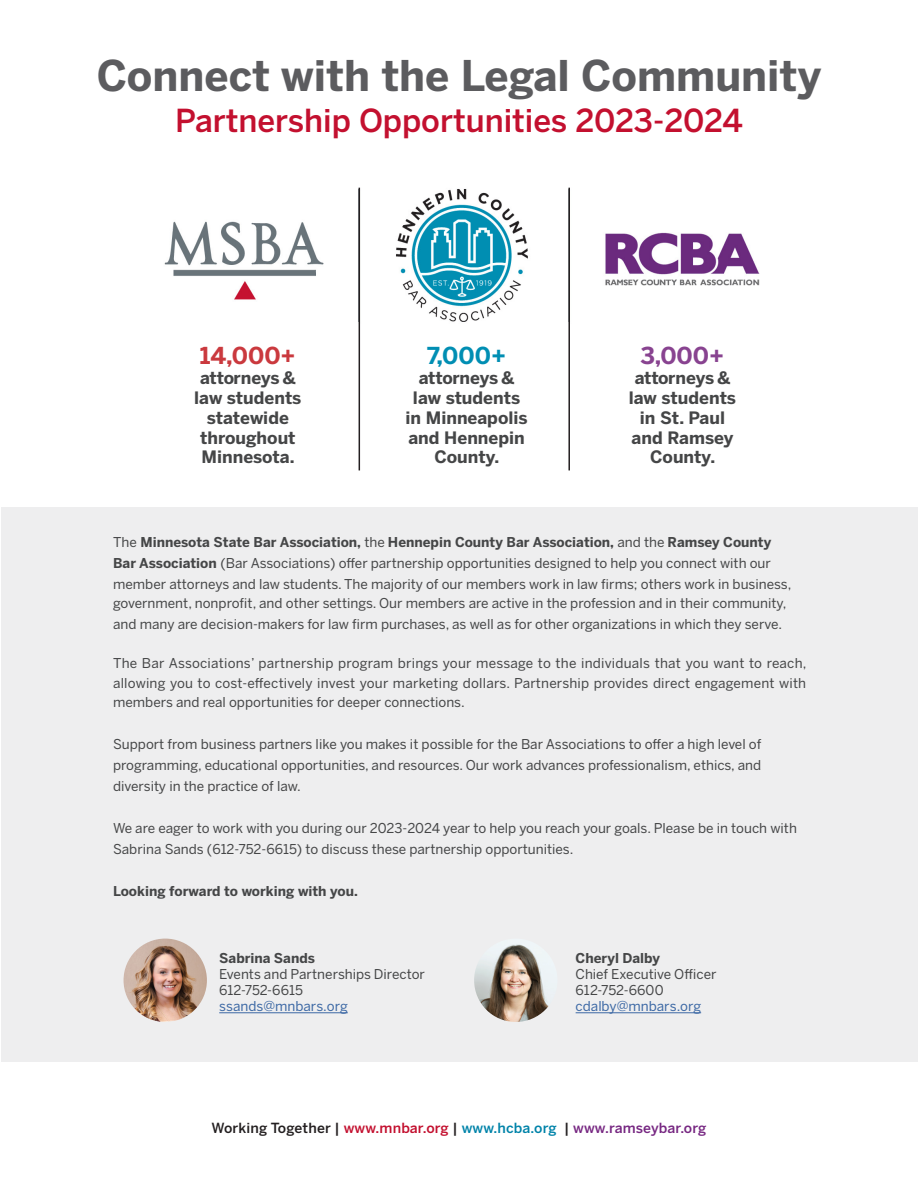
<style>
.page{position:relative;width:918px;height:1188px;background:#fff}
.page>*{position:absolute;margin:0;border:0;box-sizing:border-box;transform-origin:0 0}
.t1{font:700 42px "Benton Sans";color:#5c5c5f}
.t2{font:500 31.5px "Benton Sans";color:#c3102f}
.t3{font:700 23.1px "Benton Sans";color:#ca393e}
.t4{font:700 23.1px "Benton Sans";color:#008eb3}
.t5{font:700 23.1px "Benton Sans";color:#884390}
.t6{font:700 16.95px/19.8px "Benton Sans";color:#454647;text-align:center}
.t7{font:500 13.95px "Benton Sans";letter-spacing:.01em;color:#231f20}
.t8{font:13.5px/21px "Benton Sans";color:#454647}
.t9{font:700 13.5px "Benton Sans";color:#454647}
.t10{font:13.5px "Benton Sans";color:#3d69a5}
.s1{font-weight:700}
.s2{color:#c3102f}
.s3{color:#0083a9}
.s4{color:#772882}
</style>
<div class="page">
<div style="left:2px;top:508px;width:916px;height:554px;background:#eeeeef"></div>
<hr style="left:576px;top:1012px;width:125px;height:1px;background:#3d69a5">
<hr style="left:219px;top:1012px;width:129px;height:1px;background:#3d69a5">
<img style="left:124px;top:939px;width:83px;height:83px;border-radius:42px">
<img style="left:474px;top:939px;width:84px;height:83px;border-radius:42px">
<img style="left:164px;top:187px;width:596px;height:148px">
<hr style="left:359px;top:188px;width:1px;height:282px;background:#231f20">
<hr style="left:568px;top:188px;width:2px;height:282px;background:#231f20">
<p class="t1" style="left:97px;top:50px;width:726px">Connect with the Legal Community</p>
<p class="t2" style="left:175px;top:101px;width:569px">Partnership Opportunities 2023-2024</p>
<p class="t3" style="left:200px;top:341px;width:97px">14,000+</p>
<p class="t6" style="left:194px;top:368px;width:109px">attorneys &amp; law students statewide throughout<br>Minnesota.</p>
<p class="t4" style="left:427px;top:341px;width:81px">7,000+</p>
<p class="t6" style="left:406px;top:368px;width:124px">attorneys &amp; law students in Minneapolis and Hennepin<br>County.</p>
<p class="t5" style="left:641px;top:341px;width:85px">3,000+</p>
<p class="t6" style="left:629px;top:368px;width:109px">attorneys &amp; law students in St. Paul and Ramsey<br>County.</p>
<p class="t8" style="left:113px;top:532px;width:680px">The <span class="s1">Minnesota State Bar Association,</span> the <span class="s1">Hennepin County Bar Association,</span> and the <span class="s1">Ramsey County<br>Bar Association</span> (Bar Associations) offer partnership opportunities designed to help you connect with our member attorneys and law students. The majority of our members work in law firms; others work in business,</p>
<p class="t8" style="left:113px;top:593px;width:675px">government, nonprofit, and other settings. Our members are active in the profession and in their community, and many are decision-makers for law firm purchases, as well as for other organizations in which they serve.</p>
<p class="t8" style="left:113px;top:654px;width:695px;line-height:19.5px;text-align:justify">The Bar Associations’ partnership program brings your message to the individuals that you want to reach, allowing you to cost-effectively invest your marketing dollars. Partnership provides direct engagement with members and real opportunities for deeper connections.</p>
<p class="t8" style="left:113px;top:734px;width:650px;text-align:justify">Support from business partners like you makes it possible for the Bar Associations to offer a high level of programming, educational opportunities, and resources. Our work advances professionalism, ethics, and diversity in the practice of law.</p>
<p class="t8" style="left:113px;top:818px;width:685px">We are eager to work with you during our 2023-2024 year to help you reach your goals. Please be in touch with<br>Sabrina Sands (612-752-6615) to discuss these partnership opportunities.</p>
<p class="t9" style="left:113px;top:883px;width:246px">Looking forward to working with you.</p>
<p class="t9" style="left:219px;top:949px;width:97px">Sabrina Sands</p>
<p class="t8" style="left:219px;top:964px;width:207px">Events and Partnerships Director</p>
<p class="t8" style="left:219px;top:980px;width:85px">612-752-6615</p>
<p class="t10" style="left:219px;top:998px;width:130px">ssands@mnbars.org</p>
<p class="t9" style="left:576px;top:949px;width:86px">Cheryl Dalby</p>
<p class="t8" style="left:576px;top:964px;width:142px">Chief Executive Officer</p>
<p class="t8" style="left:576px;top:980px;width:90px">612-752-6600</p>
<p class="t10" style="left:576px;top:998px;width:127px">cdalby@mnbars.org</p>
<p class="t7" style="left:212px;top:1119px;width:496px">Working Together | <span class="s2">www.mnbar.org</span> | <span class="s3">www.hcba.org</span> | <span class="s4">www.ramseybar.org</span></p>
</div>
